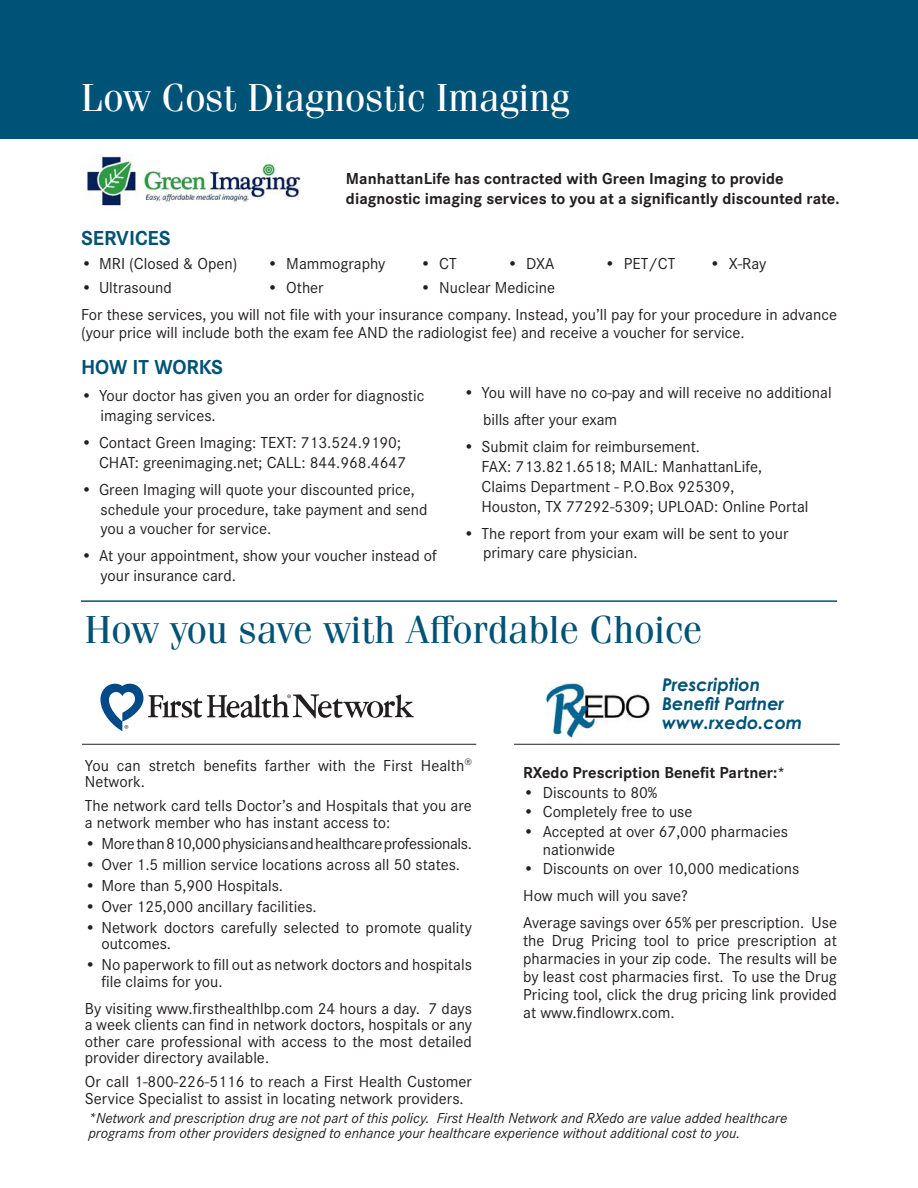
<style>
.page{position:relative;width:918px;height:1188px;background:#fff}
.page>*{position:absolute;margin:0;border:0;box-sizing:border-box;transform-origin:0 0}
.t1{font:39px "Fenice Pro ITC";color:#005376}
.t2{font:39px "Fenice Pro ITC";color:#fff}
.t3{font:700 21px "Corporate S Pro";color:#005376}
.t4{font:italic 700 17.55px/18.9px "Century Gothic";color:#005376}
.t5{font:16.5px/19.8px "Corporate S Pro";color:#231f20}
.t6{font:700 16.5px/19.8px "Corporate S Pro";color:#231f20}
.t7{font:16.5px "Corporate S Pro";letter-spacing:-.02em;color:#231f20}
.t8{font:italic 15px/15px "Corporate S Pro";color:#231f20}
</style>
<div class="page">
<div style="left:0;top:0;width:918px;height:138px;background:#005376"></div>
<img style="left:86px;top:154px;width:215px;height:52px">
<hr style="left:81px;top:600px;width:756px;height:2px;background:#005376">
<svg style="left:100px;top:684px;width:314px;height:47px"></svg>
<img style="left:534px;top:682px;width:123px;height:62px">
<hr style="left:82px;top:744px;width:394px;height:1px;background:#231f20">
<hr style="left:514px;top:744px;width:326px;height:1px;background:#231f20">
<h1 class="t2" style="left:81px;top:74px;width:490px">Low Cost Diagnostic Imaging</h1>
<p class="t6" style="left:346px;top:167px;width:495px">ManhattanLife has contracted with Green Imaging to provide diagnostic imaging services to you at a significantly discounted rate.</p>
<p class="t3" style="left:81px;top:222px;width:91px">SERVICES</p>
<p class="t5" style="left:81px;top:253px;width:158px">• MRI (Closed &amp; Open)</p>
<p class="t5" style="left:267px;top:253px;width:120px">• Mammography</p>
<p class="t5" style="left:420px;top:253px;width:38px">• CT</p>
<p class="t5" style="left:507px;top:253px;width:49px">• DXA</p>
<p class="t5" style="left:605px;top:253px;width:72px">• PET/CT</p>
<p class="t5" style="left:710px;top:253px;width:58px">• X-Ray</p>
<p class="t5" style="left:81px;top:277px;width:92px">• Ultrasound</p>
<p class="t5" style="left:267px;top:277px;width:58px">• Other</p>
<p class="t5" style="left:81px;top:273px;width:758px;line-height:27px;text-indent:339px">• Nuclear Medicine<br>For these services, you will not file with your insurance company. Instead, you’ll pay for your procedure in advance</p>
<p class="t5" style="left:81px;top:322px;width:665px">(your price will include both the exam fee AND the radiologist fee) and receive a voucher for service.</p>
<p class="t3" style="left:81px;top:351px;width:144px">HOW IT WORKS</p>
<p class="t5" style="left:101px;top:385px;width:325px;text-indent:-20px">• Your doctor has given you an order for diagnostic imaging services.</p>
<p class="t5" style="left:99px;top:431px;width:309px;text-indent:-18px">• Contact Green Imaging: TEXT: 713.524.9190;<br>CHAT: greenimaging.net; CALL: 844.968.4647</p>
<p class="t5" style="left:101px;top:478px;width:329px;text-indent:-20px">• Green Imaging will quote your discounted price, schedule your procedure, take payment and send you a voucher for service.</p>
<p class="t5" style="left:101px;top:545px;width:338px;text-indent:-20px">• At your appointment, show your voucher instead of your insurance card.</p>
<p class="t5" style="left:483px;top:378px;width:350px;line-height:27px;text-indent:-20px">• You will have no co-pay and will receive no additional bills after your exam</p>
<p class="t5" style="left:482px;top:436px;width:329px;text-indent:-18px">• Submit claim for reimbursement.<br>FAX: 713.821.6518; MAIL: ManhattanLife, Claims Department - P.O.Box 925309,<br>Houston, TX 77292-5309; UPLOAD: Online Portal</p>
<p class="t5" style="left:483px;top:522px;width:307px;text-indent:-20px">• The report from your exam will be sent to your primary care physician.</p>
<h1 class="t1" style="left:85px;top:606px;width:619px">How you save with Affordable Choice</h1>
<p class="t4" style="left:662px;top:675px;width:142px">Prescription<br>Benefit Partner www.rxedo.com</p>
<p class="t5" style="left:85px;top:756px;width:389px;line-height:16.5px">You can stretch benefits farther with the First Health<sup>®<br></sup>Network.</p>
<p class="t5" style="left:85px;top:796px;width:389px;line-height:16.5px">The network card tells Doctor’s and Hospitals that you are a network member who has instant access to:</p>
<p class="t7" style="left:85px;top:831px;width:389px">• More than 810,000 physicians and healthcare professionals.</p>
<p class="t5" style="left:85px;top:853px;width:377px">• Over 1.5 million service locations across all 50 states.</p>
<p class="t5" style="left:85px;top:874px;width:200px">• More than 5,900 Hospitals.</p>
<p class="t5" style="left:85px;top:895px;width:233px">• Over 125,000 ancillary facilities.</p>
<p class="t5" style="left:101px;top:918px;width:372px;line-height:16.5px;text-indent:-16px">• Network doctors carefully selected to promote quality outcomes.</p>
<p class="t5" style="left:101px;top:955px;width:372px;line-height:16.5px;text-indent:-16px">• No paperwork to fill out as network doctors and hospitals file claims for you.</p>
<p class="t5" style="left:85px;top:999px;width:389px;line-height:16.5px;text-align:justify">By visiting www.firsthealthlbp.com 24 hours a day. 7 days a week clients can find in network doctors, hospitals or any other care professional with access to the most detailed provider directory available.</p>
<p class="t5" style="left:85px;top:1072px;width:389px;line-height:16.5px">Or call 1-800-226-5116 to reach a First Health Customer<br>Service Specialist to assist in locating network providers.</p>
<p class="t8" style="left:89px;top:1110px;width:700px">*Network and prescription drug are not part of this policy. First Health Network and RXedo are value added healthcare programs from other providers designed to enhance your healthcare experience without additional cost to you.</p>
<p class="t6" style="left:523px;top:762px;width:264px">RXedo Prescription Benefit Partner:*</p>
<p class="t5" style="left:523px;top:781px;width:136px">• Discounts to 80%</p>
<p class="t5" style="left:523px;top:801px;width:171px">• Completely free to use</p>
<p class="t5" style="left:543px;top:821px;width:247px;line-height:18px;text-indent:-20px">• Accepted at over 67,000 pharmacies nationwide</p>
<p class="t5" style="left:523px;top:854px;width:315px;line-height:27px">• Discounts on over 10,000 medications<br>How much will you save?<br>Average savings over 65% per prescription. Use</p>
<p class="t5" style="left:523px;top:931px;width:315px;line-height:18px;text-align:justify">the Drug Pricing tool to price prescription at pharmacies in your zip code. The results will be by least cost pharmacies first. To use the Drug Pricing tool, click the drug pricing link provided at www.findlowrx.com.</p>
</div>
